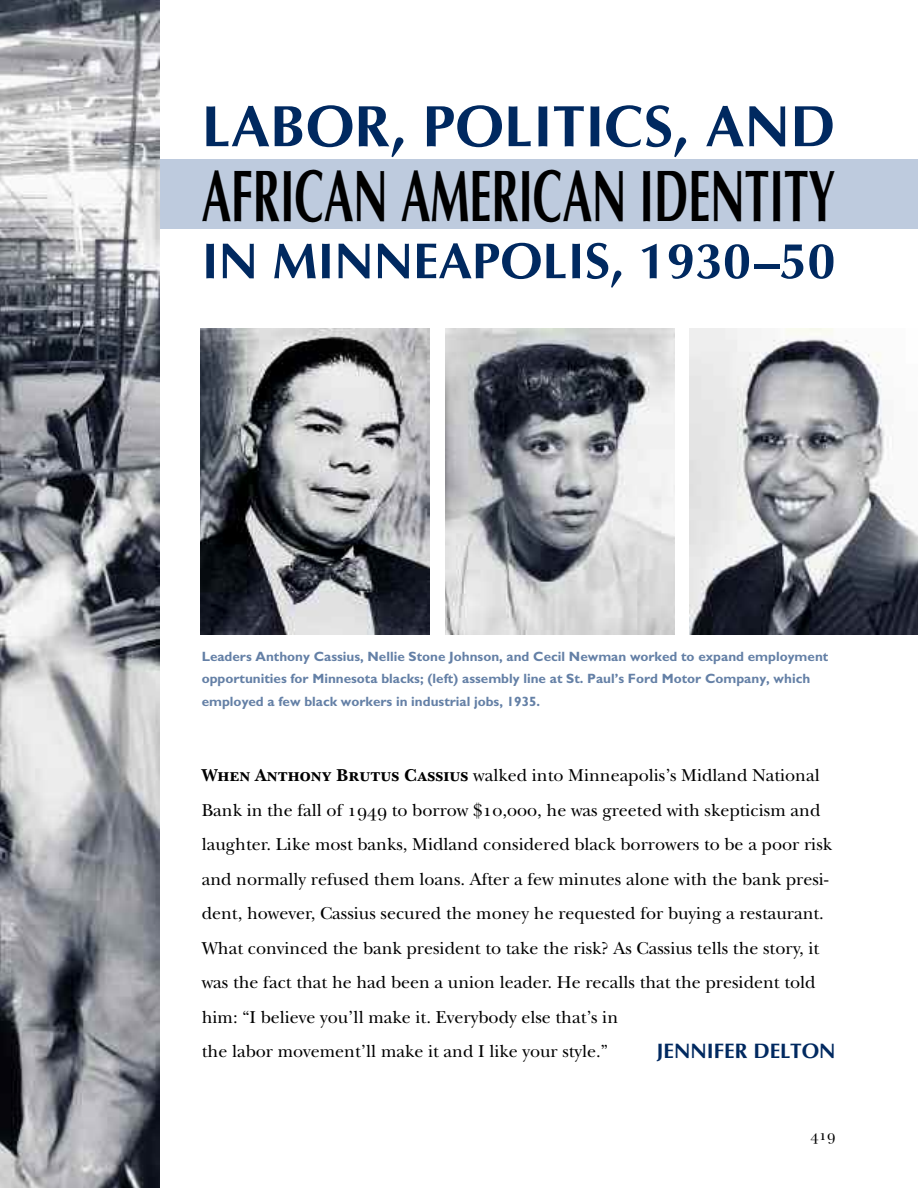
<style>
.page{position:relative;width:918px;height:1188px;background:#fff}
.page>*{position:absolute;margin:0;border:0;box-sizing:border-box;transform-origin:0 0}
.t1{font:700 73.5px "Optima";color:#000;scale:.6 1}
.t2{font:700 58.5px "Optima";color:#002960}
.t3{font:700 50.7px "Optima";color:#002960}
.t4{font:700 21px "Optima";color:#002960}
.t5{font:18px/34.5px "New Baskerville";color:#000}
.t6{font:15px "New Baskerville SC";color:#000}
.t7{font:700 13.5px/22.5px "Gill Sans";color:#6480a6}
.s1{font-family:"New Baskerville Bold SC"}
.s2{font-family:"New Baskerville SC"}
</style>
<div class="page">
<div style="left:136px;top:159px;width:782px;height:69px;background:#becbde"></div>
<img style="left:0;top:0;width:159px;height:1188px">
<img style="left:445px;top:329px;width:229px;height:306px">
<img style="left:690px;top:329px;width:228px;height:306px">
<img style="left:200px;top:329px;width:229px;height:306px">
<h2 class="t2" style="left:202px;top:92px;width:635px">LABOR, POLITICS, AND</h2>
<h1 class="t1" style="left:202px;top:153px;width:1058px">AFRICAN AMERICAN IDENTITY</h1>
<h3 class="t3" style="left:202px;top:231px;width:635px">IN MINNEAPOLIS, 1930–50</h3>
<p class="t7" style="left:202px;top:646px;width:628px">Leaders Anthony Cassius, Nellie Stone Johnson, and Cecil Newman worked to expand employment opportunities for Minnesota blacks; (left) assembly line at St. Paul’s Ford Motor Company, which employed a few black workers in industrial jobs, 1935.</p>
<p class="t5" style="left:202px;top:761px;width:632px"><span class="s1">When Anthony Brutus Cassius</span> walked into Minneapolis’s Midland National Bank in the fall of <span class="s2">1949</span> to borrow $<span class="s2">10</span>,<span class="s2">000</span>, he was greeted with skepticism and laughter. Like most banks, Midland considered black borrowers to be a poor risk and normally refused them loans. After a few minutes alone with the bank presi&shy;dent, however, Cassius secured the money he requested for buying a restaurant.<br>What convinced the bank president to take the risk? As Cassius tells the story, it was the fact that he had been a union leader. He recalls that the president told him: “I believe you’ll make it. Everybody else that’s in<br>the labor movement’ll make it and I like your style.”</p>
<p class="t4" style="left:657px;top:1038px;width:180px">JENNIFER DELTON</p>
<p class="t6" style="left:810px;top:1130px;width:27px">419</p>
</div>
